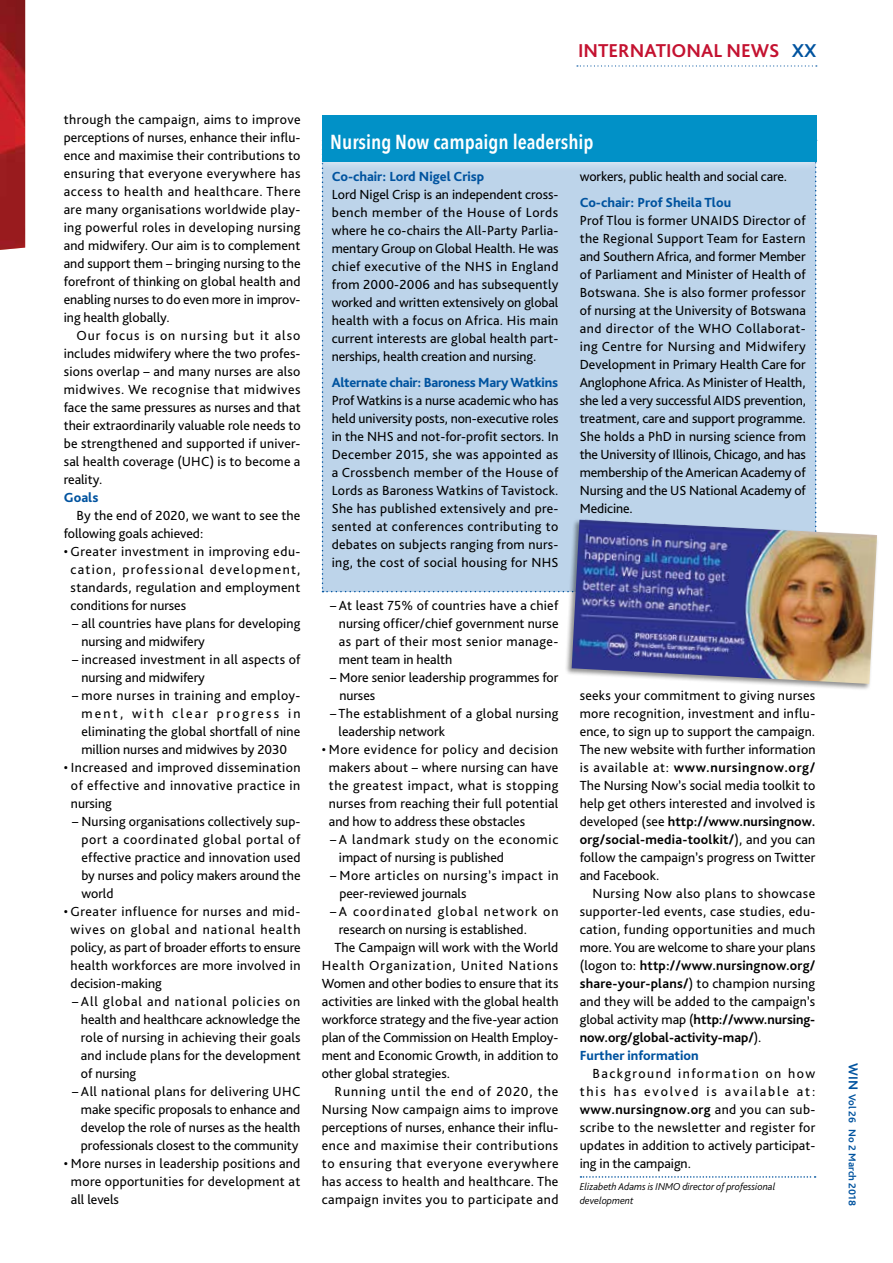
<style>
.page{position:relative;width:893px;height:1263px;background:#fff}
.page>*{position:absolute;margin:0;border:0;box-sizing:border-box;transform-origin:0 0}
.t1{font:600 20.25px "Avenir Next Condensed";color:#fff}
.t2{font:700 19.5px "Bliss Pro";color:#c41230}
.t3{font:13.8px/18px "Bliss Pro";letter-spacing:.01em;color:#000;text-align:justify}
.t4{font:800 13.8px "Bliss Pro";letter-spacing:-.005em;color:#00539f}
.t5{font:13.8px "Bliss Pro";letter-spacing:.065em;color:#000}
.t6{font:13.8px/18px "Bliss Pro";letter-spacing:.055em;color:#000}
.t7{font:13.8px/18px "Bliss Pro";letter-spacing:.04em;color:#000}
.t8{font:13.8px "Bliss Pro";letter-spacing:.03em;color:#000}
.t9{font:13.8px "Bliss Pro";letter-spacing:.045em;color:#000}
.t10{font:13.8px "Bliss Pro";letter-spacing:.05em;color:#000}
.t11{font:13.8px "Bliss Pro";letter-spacing:.08em;color:#000}
.t12{font:italic 300 10.5px/13.5px "Bliss Pro";color:#000}
.t13{font:700 10.5px "Bliss Pro";color:#00539f}
.s1{color:#00539f}
.s2{font-weight:700}
.s3{font-weight:800;color:#00539f}
.s4{font-size:13.5px}
</style>
<div class="page">
<svg style="left:577px;top:65px;width:240px;height:2px"></svg>
<svg style="left:580px;top:1176px;width:236px;height:2px"></svg>
<img style="left:0;top:0;width:25px;height:250px">
<div style="left:322px;top:172px;width:495px;height:420px;background:#bdd4ea"></div>
<div style="left:312px;top:105px;width:514px;height:67px;background:#fff;opacity:.75"></div>
<div style="left:322px;top:115px;width:494px;height:47px;background:#0191c7"></div>
<div style="left:564px;top:518px;width:314px;height:173px;background:#000;opacity:.45"></div>
<img style="left:572px;top:519px;width:305px;height:165px">
<h2 class="t2" style="left:578px;top:39px;width:240px">INTERNATIONAL NEWS <span class="s1">XX</span></h2>
<p class="t3" style="left:64px;top:110px;width:238px">through the campaign, aims to improve perceptions of nurses, enhance their influ&shy;ence and maximise their contributions to ensuring that everyone everywhere has access to health and healthcare. There are many organisations worldwide play&shy;ing powerful roles in developing nursing and midwifery. Our aim is to complement and support them – bringing nursing to the forefront of thinking on global health and enabling nurses to do even more in improv&shy;ing health globally.</p>
<p class="t3" style="left:64px;top:326px;width:238px;text-indent:13px">Our focus is on nursing but it also includes midwifery where the two profes&shy;sions overlap – and many nurses are also midwives. We recognise that midwives face the same pressures as nurses and that their extraordinarily valuable role needs to be strengthened and supported if univer&shy;sal health coverage (U HC) is to become a reality.</p>
<p class="t4" style="left:64px;top:489px;width:36px">Goals</p>
<p class="t3" style="left:64px;top:506px;width:238px;text-indent:13px">By the end of 2020, we want to see the following goals achieved:</p>
<p class="t3" style="left:71px;top:542px;width:231px;text-indent:-7px">• Greater investment in improving edu&shy;cation, professional development, standards, regulation and employment conditions for nurses</p>
<p class="t3" style="left:81px;top:614px;width:221px;text-indent:-9px">– all countries have plans for developing nursing and midwifery</p>
<p class="t3" style="left:81px;top:650px;width:221px;text-indent:-9px">– increased investment in all aspects of nursing and midwifery</p>
<p class="t3" style="left:81px;top:686px;width:221px;text-indent:-9px">– more nurses in training and employ&shy;ment, with clear progress in eliminating the global shortfall of nine million nurses and midwives by 2030</p>
<p class="t3" style="left:71px;top:758px;width:231px;text-indent:-7px">• Increased and improved dissemination of effective and innovative practice in nursing</p>
<p class="t3" style="left:81px;top:812px;width:221px;text-indent:-9px">– Nursing organisations collectively sup&shy;port a coordinated global portal of effective practice and innovation used by nurses and policy makers around the world</p>
<p class="t3" style="left:71px;top:902px;width:232px;text-indent:-7px">• Greater influence for nurses and mid&shy;wives on global and national health policy, as part of broader efforts to ensure health workforces are more involved in decision-making</p>
<p class="t3" style="left:81px;top:992px;width:221px;text-indent:-9px">– All global and national policies on health and healthcare acknowledge the role of nursing in achieving their goals and include plans for the development of nursing</p>
<p class="t3" style="left:81px;top:1082px;width:221px;text-indent:-9px">– All national plans for delivering U HC make specific proposals to enhance and develop the role of nurses as the health professionals closest to the community</p>
<p class="t3" style="left:71px;top:1154px;width:231px;text-indent:-7px">• More nurses in leadership positions and more opportunities for development at all levels</p>
<h1 class="t1" style="left:330px;top:129px;width:265px">Nursing Now campaign leadership</h1>
<p class="t4" style="left:332px;top:168px;width:154px">Co-chair: Lord Nigel Crisp</p>
<p class="t3" style="left:332px;top:185px;width:228px">Lord Nigel Crisp is an independent cross&shy;bench member of the House of Lords where he co-chairs the All-Party Parlia&shy;mentary Group on Global Health. He was chief executive of the NHS in England from 2000-2006 and has subsequently worked and written extensively on global health with a focus on Africa. His main current interests are global health part&shy;nerships, health creation and nursing.</p>
<p class="t4" style="left:332px;top:373px;width:228px">Alternate chair: Baroness Mary Watkins</p>
<p class="t3" style="left:332px;top:391px;width:228px">Prof Watkins is a nurse academic who has held university posts, non-executive roles in the NHS and not-for-profit sectors. I n December 2015, she was appointed as a Crossbench member of the House of Lords as Baroness Watkins of Tavistock.<br>She has published extensively and pre&shy;sented at conferences contributing to debates on subjects ranging from nurs&shy;ing, the cost of social housing for NHS</p>
<p class="t3" style="left:339px;top:596px;width:221px;text-indent:-9px">– At least 75% of countries have a chief nursing officer/chief government nurse as part of their most senior manage&shy;ment team in health</p>
<p class="t3" style="left:339px;top:668px;width:220px;text-indent:-9px">– More senior leadership programmes for nurses</p>
<p class="t3" style="left:339px;top:704px;width:221px;text-indent:-8px">– The establishment of a global nursing leadership network</p>
<p class="t3" style="left:329px;top:740px;width:231px;text-indent:-7px">• More evidence for policy and decision makers about – where nursing can have the greatest impact, what is stopping nurses from reaching their full potential and how to address these obstacles</p>
<p class="t6" style="left:339px;top:830px;width:221px;text-indent:-9px">– A landmark study on the economic impact of nursing is published</p>
<p class="t7" style="left:339px;top:866px;width:221px;text-indent:-9px">– More articles on nursing’s impact in peer-reviewed journals</p>
<p class="t11" style="left:330px;top:903px;width:230px">– A coordinated global network on</p>
<p class="t3" style="left:339px;top:920px;width:190px">research on nursing is established.</p>
<p class="t3" style="left:334px;top:938px;width:225px">The Campaign will work with the World</p>
<p class="t5" style="left:322px;top:957px;width:238px">Health Organization, U nited Nations</p>
<p class="t3" style="left:322px;top:974px;width:238px">Women and other bodies to ensure that its</p>
<p class="t3" style="left:322px;top:992px;width:238px">activities are linked with the global health</p>
<p class="t3" style="left:322px;top:1010px;width:238px">workforce strategy and the five-year action</p>
<p class="t3" style="left:322px;top:1028px;width:238px">plan of the Commission on Health Employ-</p>
<p class="t3" style="left:322px;top:1046px;width:238px">ment and Economic Growth, in addition to</p>
<p class="t3" style="left:322px;top:1064px;width:130px">other global strategies.</p>
<p class="t5" style="left:334px;top:1083px;width:225px">Running until the end of 2020, the</p>
<p class="t3" style="left:322px;top:1100px;width:238px">Nursing Now campaign aims to improve</p>
<p class="t3" style="left:322px;top:1118px;width:238px">perceptions of nurses, enhance their influ-</p>
<p class="t9" style="left:322px;top:1137px;width:238px">ence and maximise their contributions</p>
<p class="t10" style="left:322px;top:1155px;width:238px">to ensuring that everyone everywhere</p>
<p class="t3" style="left:322px;top:1172px;width:238px">has access to health and healthcare. The</p>
<p class="t8" style="left:322px;top:1191px;width:238px">campaign invites you to participate and</p>
<p class="t3" style="left:580px;top:167px;width:209px">workers, public health and social care.</p>
<p class="t4" style="left:580px;top:193px;width:153px">Co-chair: Prof Sheila Tlou</p>
<p class="t3" style="left:580px;top:211px;width:228px">Prof Tlou is former U NAI DS Director of the Regional Support Team for Eastern and Southern Africa, and former Member of Parliament and Minister of Health of Botswana. She is also former professor of nursing at the U niversity of Botswana and director of the WHO Collaborat&shy;ing Centre for Nursing and Midwifery Development in Primary Health Care for Anglophone Africa. As Minister of Health, she led a very successful AI DS prevention, treatment, care and support programme.<br>She holds a PhD in nursing science from the U niversity of I llinois, Chicago, and has membership of the American Academy of Nursing and the US National Academy of Medicine.</p>
<p class="t3" style="left:580px;top:686px;width:237px">seeks your commitment to giving nurses more recognition, investment and influ&shy;ence, to sign up to support the campaign.<br>The new website with further information is available at: <span class="s2">www.nursingnow.org/ </span>The Nursing Now’s social media toolkit to help get others interested and involved is developed (see <span class="s2">http://www.nursingnow. org/social-media-toolkit/</span>), and you can follow the campaign’s progress on Twitter and Facebook.</p>
<p class="t3" style="left:580px;top:884px;width:237px;text-align:left;text-indent:13px">Nursing Now also plans to showcase supporter-led events, case studies, edu&shy;cation, funding opportunities and much more. You are welcome to share your plans (logon to: <span class="s2">http://www.nursingnow.org/ share-your-plans/</span>) to champion nursing and they will be added to the campaign’s global activity map (<span class="s2">http://www.nursing&shy;now.org/global-activity-map/</span>).<br><span class="s3">Further information</span></p>
<p class="t3" style="left:580px;top:1064px;width:237px;text-indent:13px">Background information on how this has evolved is available at: <span class="s2">www.nursingnow.org</span> and you can sub&shy;scribe to the newsletter and register for updates in addition to actively participat&shy;ing in the campaign.</p>
<p class="t12" style="left:580px;top:1180px;width:197px">Elizabeth Adams is INMO director of professional development</p>
<p class="t13" style="left:859px;top:1063px;width:144px;rotate:90deg"><span class="s4">WIN</span> Vol 26 No 2 March 2018</p>
</div>
